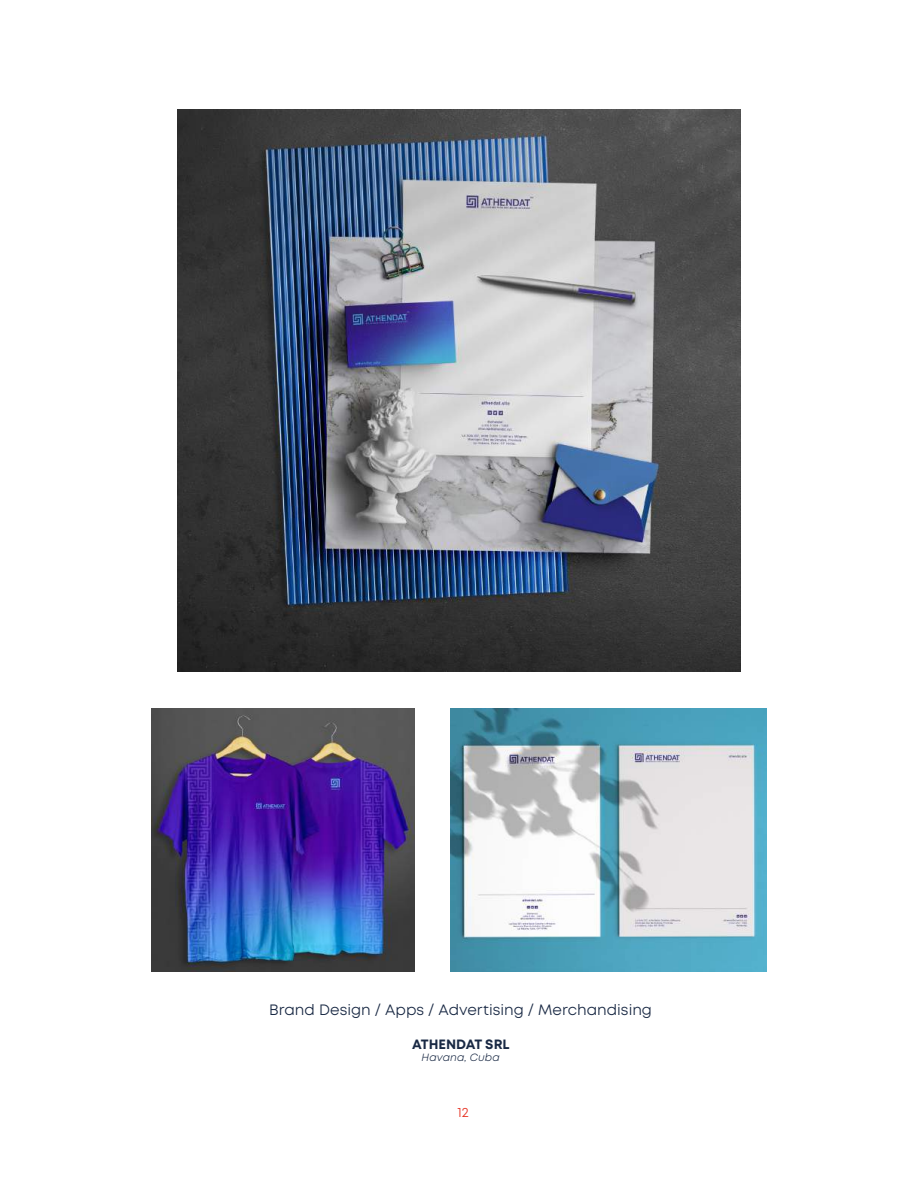
<style>
.page{position:relative;width:918px;height:1188px;background:#fff}
.page>*{position:absolute;margin:0;border:0;box-sizing:border-box;transform-origin:0 0}
.t1{font:15px "Mont";letter-spacing:.005em;color:#192944}
.t2{font:700 13.5px "Mont";color:#192944}
.t3{font:13.5px "Mont";color:#e63020}
.t4{font:italic 10.5px "Mont";letter-spacing:.015em;color:#192944}
</style>
<div class="page">
<img style="left:178px;top:110px;width:562px;height:562px">
<img style="left:152px;top:708px;width:263px;height:263px">
<img style="left:451px;top:708px;width:315px;height:263px">
<p class="t1" style="left:269px;top:1000px;width:384px">Brand Design / Apps / Advertising / Merchandising</p>
<p class="t2" style="left:412px;top:1035px;width:99px">ATHENDAT SRL</p>
<p class="t4" style="left:422px;top:1051px;width:80px">Havana, Cuba</p>
<p class="t3" style="left:458px;top:1104px;width:13px">12</p>
</div>
